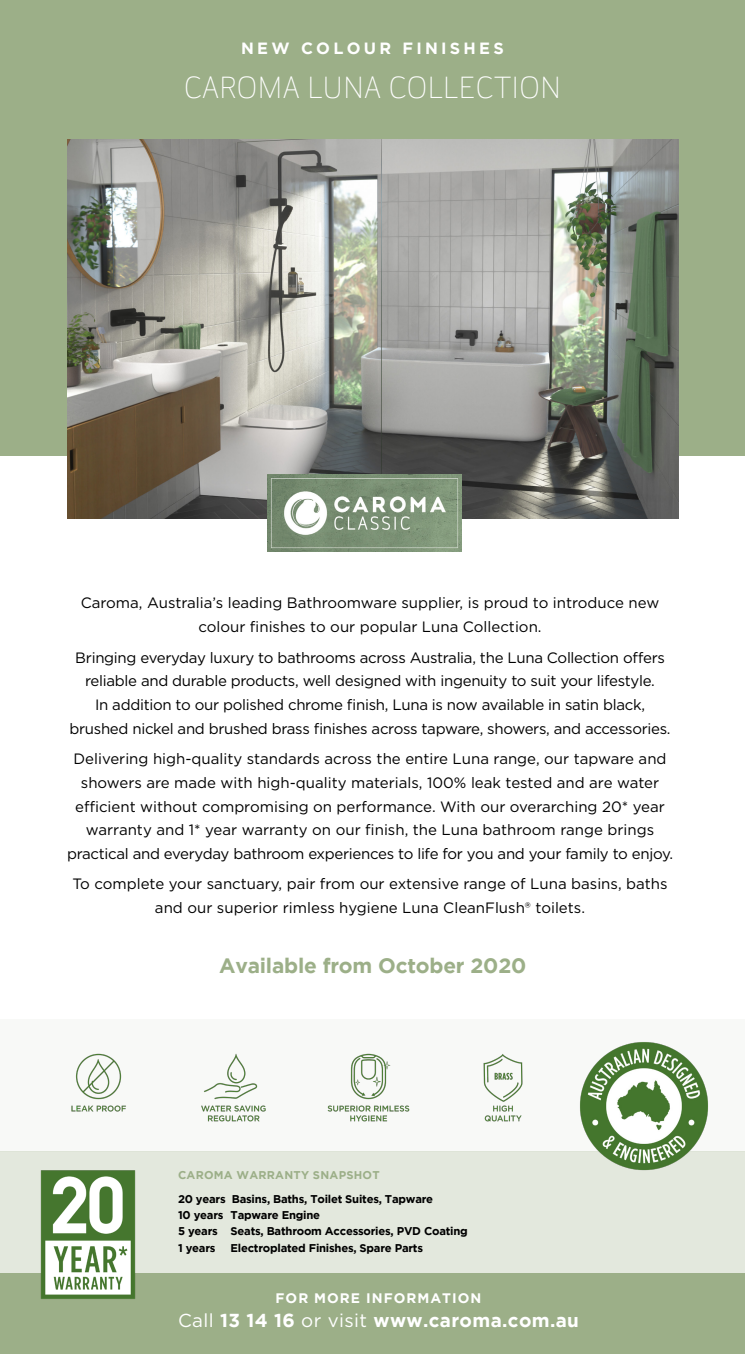
<style>
.page{position:relative;width:745px;height:1354px;background:#fff}
.page>*{position:absolute;margin:0;border:0;box-sizing:border-box;transform-origin:0 0}
.t1{font:100 30.62px "Helia Core";letter-spacing:.02em;color:#fff}
.t2{font:700 20.88px "Gotham";letter-spacing:-.01em;color:#9caf88}
.t3{font:700 18.75px "Gotham";letter-spacing:.02em;color:#fff}
.t4{font:700 16.25px "Gotham";letter-spacing:.2em;color:#fff}
.t5{font:15px/23.6px "Gotham";letter-spacing:-.015em;color:#000;text-align:center}
.t6{font:700 13.75px "Gotham";letter-spacing:.075em;color:#fff}
.t7{font:700 11.25px "Gotham";letter-spacing:-.02em;color:#000}
.t8{font:700 11.25px "Gotham";letter-spacing:.02em;color:#9caf88}
.s1{font-weight:400}
</style>
<div class="page">
<div style="left:0;top:1274px;width:744px;height:80px;background:#9caf88"></div>
<div style="left:0;top:0;width:744px;height:456px;background:#9caf88"></div>
<div style="left:0;top:1152px;width:744px;height:122px;background:#e3e8dd"></div>
<div style="left:0;top:1019px;width:744px;height:133px;background:#f8f9f7"></div>
<img style="left:67px;top:139px;width:610px;height:379px">
<img style="left:267px;top:475px;width:194px;height:76px">
<img style="left:17px;top:1170px;width:143px;height:129px">
<img style="left:573px;top:1042px;width:140px;height:129px">
<img style="left:71px;top:1053px;width:55px;height:59px">
<img style="left:201px;top:1054px;width:65px;height:68px">
<img style="left:327px;top:1053px;width:83px;height:69px">
<img style="left:483px;top:1054px;width:40px;height:68px">
<p class="t4" style="left:241px;top:39px;width:264px">NEW COLOUR FINISHES</p>
<p class="t1" style="left:184px;top:69px;width:378px">CAROMA LUNA COLLECTION</p>
<p class="t5" style="left:81px;top:591px;width:579px">Caroma, Australia’s leading Bathroomware supplier, is proud to introduce new colour finishes to our popular Luna Collection.</p>
<p class="t5" style="left:69px;top:645px;width:602px">Bringing everyday luxury to bathrooms across Australia, the Luna Collection offers reliable and durable products, well designed with ingenuity to suit your lifestyle.<br>In addition to our polished chrome finish, Luna is now available in satin black, brushed nickel and brushed brass finishes across tapware, showers, and accessories.</p>
<p class="t5" style="left:67px;top:747px;width:607px">Delivering high-quality standards across the entire Luna range, our tapware and showers are made with high-quality materials, 100% leak tested and are water efficient without compromising on performance. With our overarching 20* year warranty and 1* year warranty on our finish, the Luna bathroom range brings practical and everyday bathroom experiences to life for you and your family to enjoy.</p>
<p class="t5" style="left:72px;top:872px;width:596px">To complete your sanctuary, pair from our extensive range of Luna basins, baths and our superior rimless hygiene Luna CleanFlush® toilets.</p>
<p class="t2" style="left:219px;top:954px;width:308px">Available from October 2020</p>
<p class="t8" style="left:178px;top:1169px;width:203px">CAROMA WARRANTY SNAPSHOT</p>
<p class="t7" style="left:178px;top:1192px;width:256px">20 years Basins, Baths, Toilet Suites, Tapware</p>
<p class="t7" style="left:178px;top:1209px;width:143px">10 years Tapware Engine</p>
<p class="t7" style="left:178px;top:1225px;width:291px">5 years Seats, Bathroom Accessories, PVD Coating</p>
<p class="t7" style="left:178px;top:1241px;width:39px">1 years</p>
<p class="t7" style="left:230px;top:1241px;width:194px">Electroplated Finishes, Spare Parts</p>
<p class="t6" style="left:275px;top:1290px;width:207px">FOR MORE INFORMATION</p>
<p class="t3" style="left:178px;top:1309px;width:402px"><span class="s1">Call</span> 13 14 16 <span class="s1">or visit</span> www.caroma.com.au</p>
</div>
